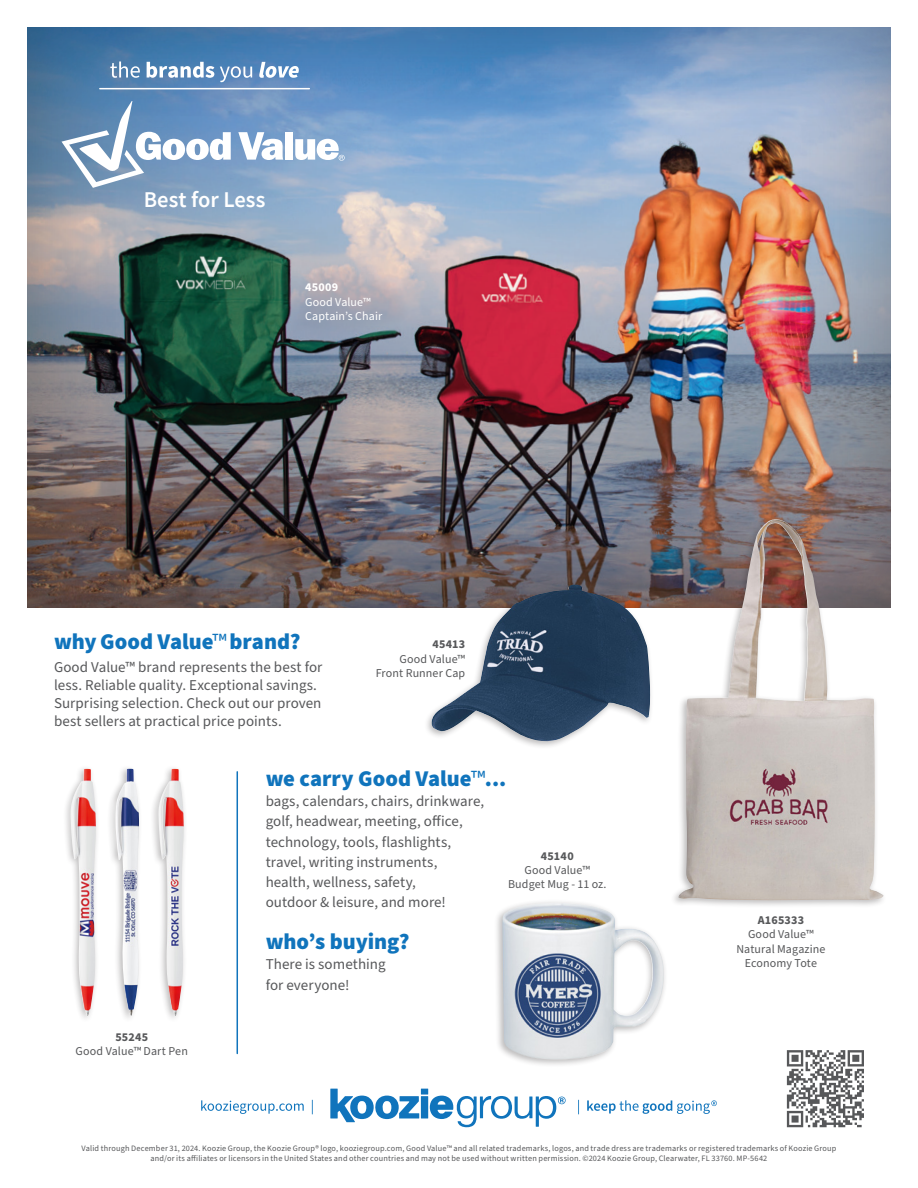
<style>
.page{position:relative;width:918px;height:1188px;background:#fff}
.page>*{position:absolute;margin:0;border:0;box-sizing:border-box;transform-origin:0 0}
.Source_Sans_Pro_copy{font:900 22.5px "Source Sans Pro";color:#1074bc}
.Source_Sans_Pro_copy-2{font:600 22.5px "Source Sans Pro";color:#fff}
.Source_Sans_Pro_copy-3{font:15px/20.2px "Source Sans Pro";letter-spacing:.005em;color:#57585a}
.Source_Sans_Pro_copy-4{font:12px/14.2px "Source Sans Pro";letter-spacing:.01em;color:#57585a;text-align:center}
.Source_Sans_Pro_copy-5{font:12px/14.2px "Source Sans Pro";letter-spacing:.01em;color:#fff}
.Source_Sans_Pro_copy-6{font:700 12px "Source Sans Pro";letter-spacing:.02em;color:#57585a}
.Source_Sans_Pro_copy-7{font:700 12px "Source Sans Pro";letter-spacing:.025em;color:#fff}
.t1{font:8.25px "Source Sans Pro";letter-spacing:.02em;color:#57585a}
.s1{font-weight:400}
</style>
<div class="page">
<div style="left:27px;top:26px;width:865px;height:582px;background:#231f20;opacity:.3"></div>
<hr style="left:237px;top:772px;width:1px;height:281px;background:#1074bc">
<div style="left:423px;top:581px;width:231px;height:168px;background:#231f20;opacity:.3"></div>
<img style="left:432px;top:585px;width:218px;height:158px">
<div style="left:670px;top:515px;width:217px;height:394px;background:#231f20;opacity:.3"></div>
<img style="left:678px;top:519px;width:206px;height:381px">
<div style="left:62px;top:765px;width:38px;height:259px;background:#231f20;opacity:.3"></div>
<img style="left:71px;top:769px;width:25px;height:247px">
<div style="left:150px;top:765px;width:37px;height:259px;background:#231f20;opacity:.3"></div>
<img style="left:159px;top:769px;width:25px;height:247px">
<div style="left:107px;top:765px;width:36px;height:259px;background:#231f20;opacity:.3"></div>
<img style="left:115px;top:769px;width:24px;height:247px">
<svg style="left:110px;top:62px;width:189px;height:20px"></svg>
<hr style="left:100px;top:88px;width:209px;height:1px;background:#fff">
<svg style="left:238px;top:132px;width:45px;height:28px"></svg>
<div style="left:285px;top:132px;width:8px;height:28px;background:#fff"></div>
<svg style="left:62px;top:101px;width:169px;height:87px"></svg>
<svg style="left:295px;top:139px;width:50px;height:22px"></svg>
<div style="left:494px;top:899px;width:173px;height:169px;background:#231f20;opacity:.3"></div>
<img style="left:502px;top:903px;width:162px;height:156px">
<div style="left:421px;top:1096px;width:7px;height:22px;background:#1074bc"></div>
<div style="left:421px;top:1089px;width:7px;height:6px;background:#1074bc"></div>
<svg style="left:330px;top:1089px;width:89px;height:33px"></svg>
<svg style="left:430px;top:1096px;width:136px;height:31px"></svg>
<svg style="left:201px;top:1100px;width:112px;height:14px"></svg>
<svg style="left:578px;top:1100px;width:139px;height:14px"></svg>
<svg style="left:787px;top:1050px;width:77px;height:77px"></svg>
<p class="Source_Sans_Pro_copy-2" style="left:144px;top:185px;width:123px">Best for Less</p>
<p class="Source_Sans_Pro_copy-7" style="left:305px;top:279px;width:35px">45009</p>
<p class="Source_Sans_Pro_copy-5" style="left:305px;top:295px;width:79px">Good Value™<br>Captain’s Chair</p>
<p class="Source_Sans_Pro_copy" style="left:54px;top:626px;width:248px">why Good Value<span class="s1">™</span> brand?</p>
<p class="Source_Sans_Pro_copy-3" style="left:54px;top:658px;width:270px;line-height:18px">Good Value™ brand represents the best for less. Reliable quality. Exceptional savings.<br>Surprising selection. Check out our proven best sellers at practical price points.</p>
<p class="Source_Sans_Pro_copy-6" style="left:432px;top:636px;width:34px">45413</p>
<p class="Source_Sans_Pro_copy-4" style="left:376px;top:652px;width:91px;text-align:right">Good Value™<br>Front Runner Cap</p>
<p class="Source_Sans_Pro_copy-6" style="left:115px;top:1029px;width:34px">55245</p>
<p class="Source_Sans_Pro_copy-4" style="left:76px;top:1045px;width:114px">Good Value™ Dart Pen</p>
<p class="Source_Sans_Pro_copy" style="left:266px;top:763px;width:242px">we carry Good Value<span class="s1">™</span>...</p>
<p class="Source_Sans_Pro_copy-3" style="left:266px;top:792px;width:220px">bags, calendars, chairs, drinkware, golf, headwear, meeting, office, technology, tools, flashlights, travel, writing instruments, health, wellness, safety,<br>outdoor &amp; leisure, and more!</p>
<p class="Source_Sans_Pro_copy" style="left:266px;top:926px;width:145px">who’s buying?</p>
<p class="Source_Sans_Pro_copy-3" style="left:266px;top:955px;width:121px">There is something for everyone!</p>
<p class="Source_Sans_Pro_copy-6" style="left:541px;top:848px;width:34px">45140</p>
<p class="Source_Sans_Pro_copy-4" style="left:508px;top:863px;width:100px">Good Value™<br>Budget Mug - 11 oz.</p>
<p class="Source_Sans_Pro_copy-6" style="left:758px;top:912px;width:48px">A165333</p>
<p class="Source_Sans_Pro_copy-4" style="left:736px;top:928px;width:91px">Good Value™<br>Natural Magazine<br>Economy Tote</p>
<p class="t1" style="left:82px;top:1143px;width:756px">Valid through December 31, 2024. Koozie Group, the Koozie Group® logo, kooziegroup.com, Good Value™ and all related trademarks, logos, and trade dress are trademarks or registered trademarks of Koozie Group</p>
<p class="t1" style="left:151px;top:1153px;width:618px">and/or its affiliates or licensors in the United States and other countries and may not be used without written permission. ©2024 Koozie Group, Clearwater, FL 33760. MP-5642</p>
</div>
